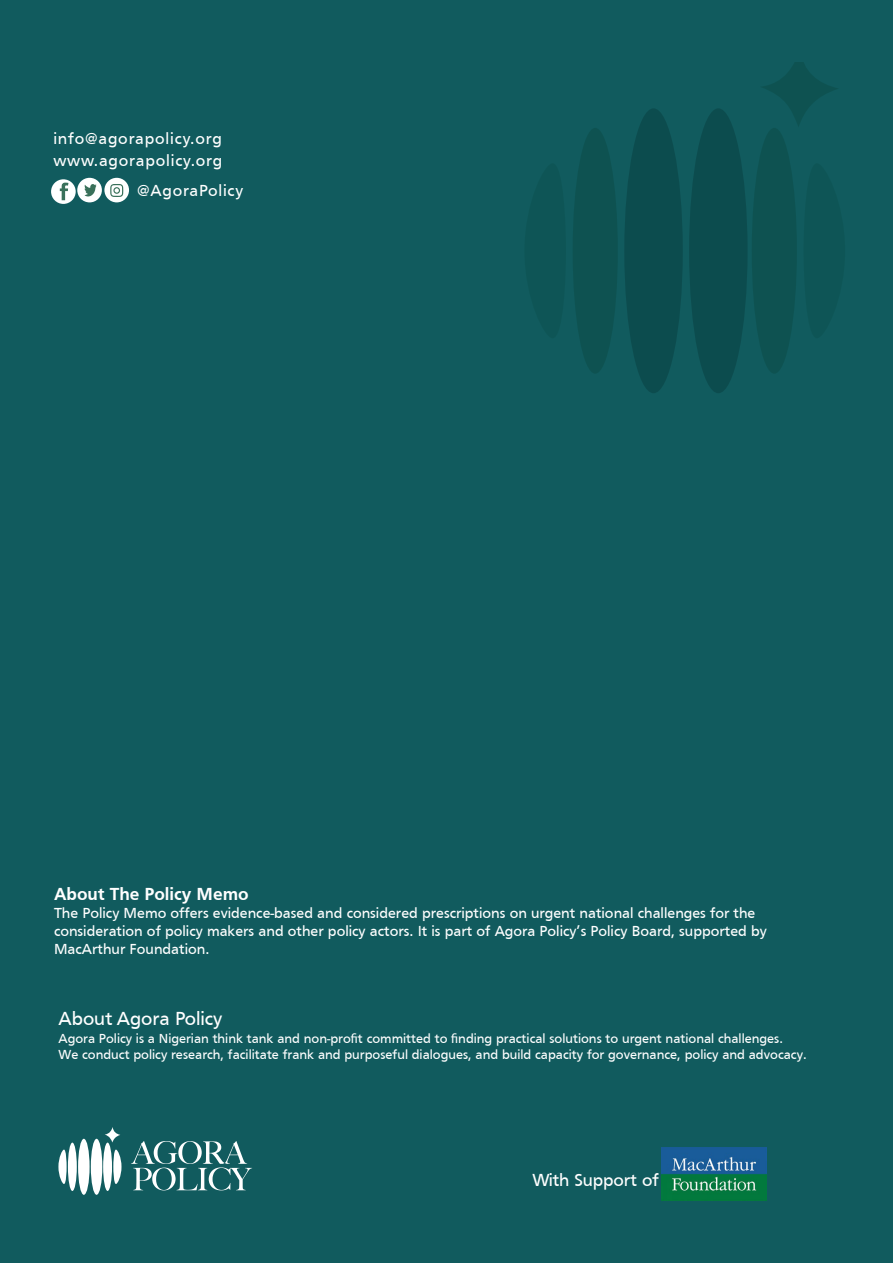
<style>
.page{position:relative;width:893px;height:1263px;background:#115b5e}
.page>*{position:absolute;margin:0;border:0;box-sizing:border-box;transform-origin:0 0}
.t1{font:19.5px "Frutiger";color:#fff}
.t2{font:700 18px "Frutiger";color:#fff}
.t3{font:18px "Frutiger";letter-spacing:-.01em;color:#fff}
.t4{font:16.5px/22px "Frutiger";letter-spacing:.05em;color:#fff}
.t5{font:15px/18px "Frutiger";color:#fff}
.t6{font:13.5px/16.2px "Frutiger";color:#fff}
.s1{font-family:"Myriad Pro"}
</style>
<div class="page">
<div style="left:51px;top:179px;width:25px;height:25px;background:#fff;border-radius:50%"></div>
<div style="left:77px;top:178px;width:25px;height:24px;background:#fff;border-radius:50%"></div>
<div style="left:104px;top:178px;width:25px;height:24px;background:#fff;border-radius:50%"></div>
<div style="left:624px;top:108px;width:59px;height:285px;background:#0c4c4e;border-radius:50%"></div>
<div style="left:573px;top:128px;width:45px;height:246px;background:#0e5251;border-radius:50%"></div>
<div style="left:752px;top:128px;width:45px;height:246px;background:#0e5251;border-radius:50%"></div>
<div style="left:689px;top:108px;width:59px;height:285px;background:#0c4c4e;border-radius:50%"></div>
<svg style="left:763px;top:62px;width:74px;height:64px"></svg>
<div style="left:78px;top:1139px;width:12px;height:56px;background:#fff;border-radius:50%"></div>
<div style="left:68px;top:1142px;width:9px;height:49px;background:#fff;border-radius:50%"></div>
<div style="left:103px;top:1142px;width:9px;height:49px;background:#fff;border-radius:50%"></div>
<svg style="left:113px;top:1149px;width:9px;height:35px"></svg>
<svg style="left:58px;top:1149px;width:9px;height:35px"></svg>
<svg style="left:131px;top:1141px;width:121px;height:49px"></svg>
<div style="left:91px;top:1139px;width:11px;height:56px;background:#fff;border-radius:50%"></div>
<svg style="left:105px;top:1127px;width:15px;height:15px"></svg>
<img style="left:661px;top:1147px;width:105px;height:53px">
<svg style="left:84px;top:184px;width:12px;height:13px"></svg>
<svg style="left:110px;top:184px;width:13px;height:13px"></svg>
<svg style="left:60px;top:183px;width:8px;height:17px"></svg>
<p class="t4" style="left:53px;top:128px;width:170px">info@agorapolicy.org www.agorapolicy.org</p>
<p class="t4" style="left:137px;top:179px;width:108px">@AgoraPolicy</p>
<p class="t2" style="left:54px;top:883px;width:196px">About The Policy Memo</p>
<p class="t5" style="left:54px;top:903px;width:714px">The Policy Memo offers evidence-based and considered prescriptions on urgent national challenges for the consideration of policy makers and other policy actors. It is part of Agora Policy’s Policy Board, supported by<br>MacArthur Foundation.</p>
<p class="t1" style="left:58px;top:1008px;width:166px">About Agora Policy</p>
<p class="t6" style="left:58px;top:1030px;width:750px">Agora Policy is a Nigerian think tank and non-pro<span class="s1">fi</span>t committed to <span class="s1">fi</span>nding practical solutions to urgent national challenges.<br>We conduct policy research, facilitate frank and purposeful dialogues, and build capacity for governance, policy and advocacy.</p>
<p class="t3" style="left:533px;top:1169px;width:128px">With Support of</p>
</div>
